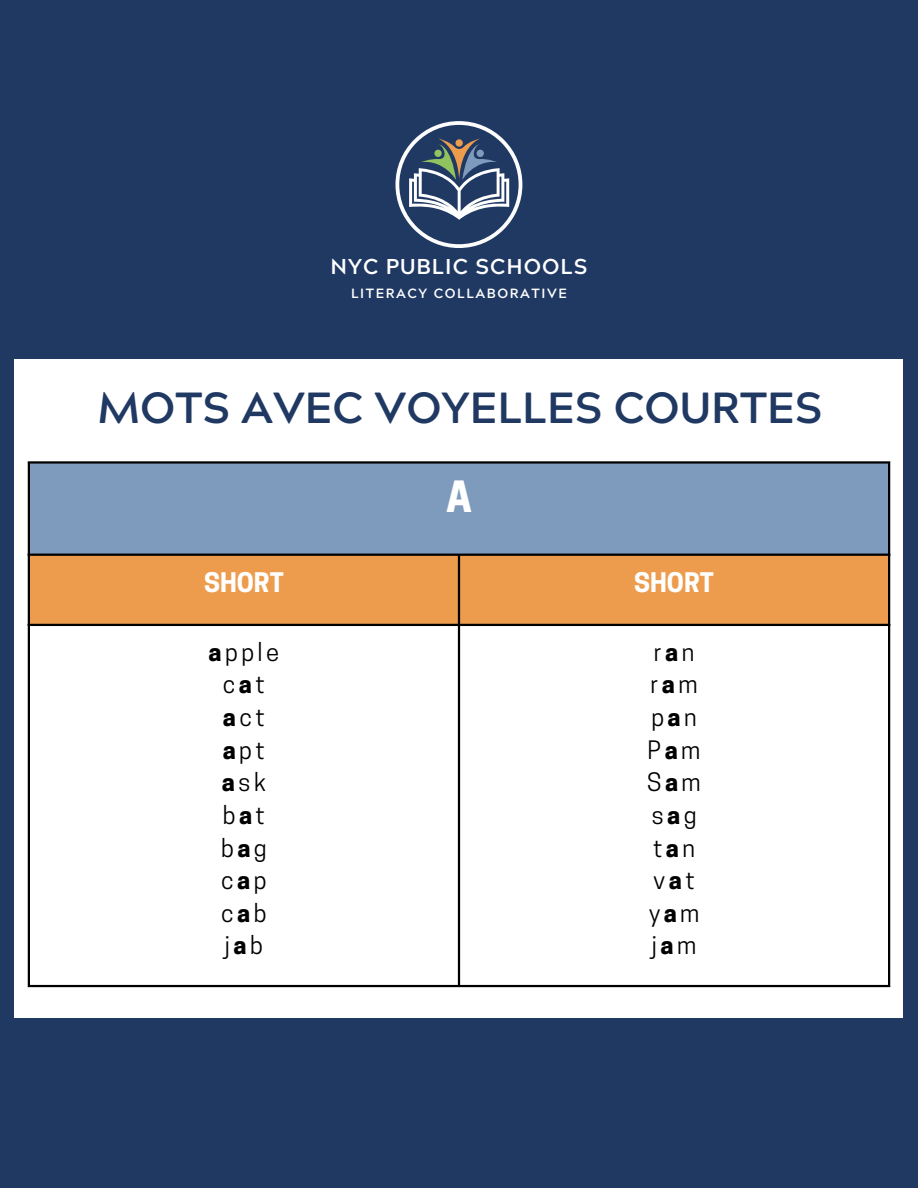
<style>
.page{position:relative;width:918px;height:1188px;background:#203963}
.page>*{position:absolute;margin:0;border:0;box-sizing:border-box;transform-origin:0 0}
.t1{font:700 43.5px "Acherus Grotesque";color:#203963}
.t2{font:700 40.35px "Cooper Hewitt";color:#fff}
.t3{font:700 25.35px "Cooper Hewitt";color:#fff}
.t4{font:23.85px/32.7px "Cooper Hewitt";letter-spacing:.145em;color:#000;text-align:center}
.t5{font:700 21.45px "Acherus Grotesque";letter-spacing:.045em;color:#fff}
.t6{font:700 13.35px "Acherus Grotesque";letter-spacing:.115em;color:#fff}
.s1{font-weight:700}
</style>
<div class="page">
<svg style="left:395px;top:121px;width:127px;height:127px"></svg>
<div style="left:434px;top:150px;width:8px;height:7px;background:#91c260;border-radius:50%"></div>
<div style="left:456px;top:139px;width:7px;height:8px;background:#ed9c4e;border-radius:50%"></div>
<div style="left:15px;top:360px;width:888px;height:658px;background:#fff"></div>
<div style="left:29px;top:462px;width:860px;height:93px;background:#7e9bbd"></div>
<div style="left:30px;top:556px;width:858px;height:68px;background:#ed9c4e"></div>
<hr style="left:28px;top:464px;width:2px;height:521px;background:#000">
<hr style="left:458px;top:556px;width:2px;height:429px;background:#000">
<hr style="left:888px;top:464px;width:2px;height:521px;background:#000">
<hr style="left:28px;top:461px;width:862px;height:3px;background:#000">
<hr style="left:28px;top:554px;width:862px;height:2px;background:#000">
<hr style="left:28px;top:624px;width:862px;height:2px;background:#000">
<hr style="left:28px;top:985px;width:862px;height:2px;background:#000">
<p class="t5" style="left:330px;top:258px;width:259px">NYC PUBLIC SCHOOLS</p>
<p class="t6" style="left:351px;top:288px;width:217px">LITERACY COLLABORATIVE</p>
<h1 class="t1" style="left:97px;top:390px;width:727px">MOTS AVEC VOYELLES COURTES</h1>
<h2 class="t2" style="left:446px;top:482px;width:27px">A</h2>
<p class="t3" style="left:204px;top:573px;width:81px">SHORT</p>
<p class="t3" style="left:634px;top:573px;width:81px">SHORT</p>
<p class="t4" style="left:209px;top:638px;width:72px"><span class="s1">a</span>pple c<span class="s1">a</span>t <span class="s1">a</span>ct <span class="s1">a</span>pt <span class="s1">a</span>sk b<span class="s1">a</span>t b<span class="s1">a</span>g c<span class="s1">a</span>p c<span class="s1">a</span>b j<span class="s1">a</span>b</p>
<p class="t4" style="left:647px;top:638px;width:55px;text-align:left">r<span class="s1">a</span>n r<span class="s1">a</span>m p<span class="s1">a</span>n<br>P<span class="s1">a</span>m<br>S<span class="s1">a</span>m s<span class="s1">a</span>g t<span class="s1">a</span>n v<span class="s1">a</span>t y<span class="s1">a</span>m j<span class="s1">a</span>m</p>
</div>
